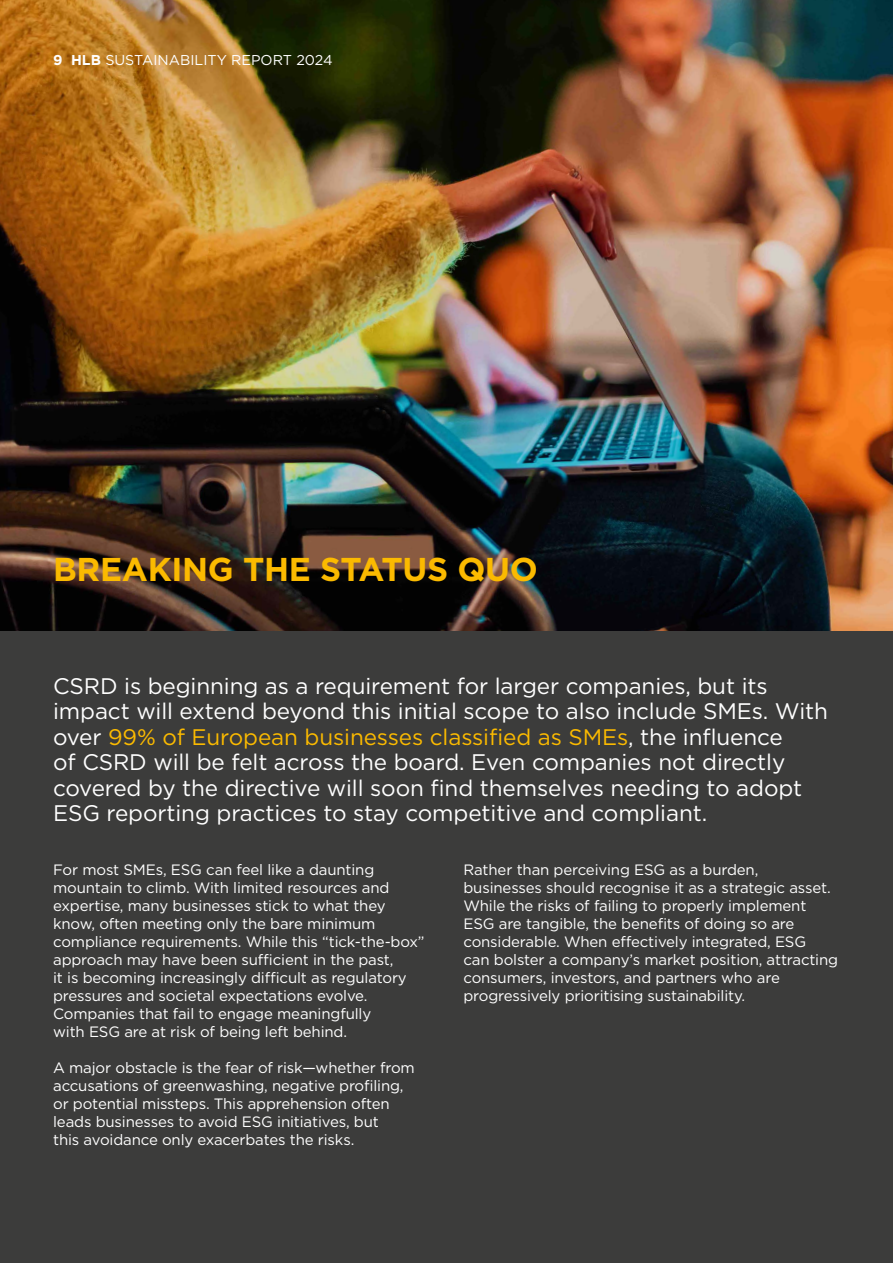
<style>
.page{position:relative;width:893px;height:1263px;background:#fff}
.page>*{position:absolute;margin:0;border:0;box-sizing:border-box;transform-origin:0 0}
.t1{font:700 33px "Gotham";letter-spacing:-.01em;color:#fbba00}
.t2{font:22.5px/25.5px "Gotham";letter-spacing:-.005em;color:#fff}
.t3{font:15px/18px "Gotham";letter-spacing:-.01em;color:#fff}
.t4{font:14.25px "Gotham";color:#fff}
.s1{font-weight:700}
.s2{color:#fbba00}
</style>
<div class="page">
<img style="left:0;top:0;width:893px;height:631px">
<div style="left:0;top:631px;width:893px;height:632px;background:#3c3c3b"></div>
<p class="t4" style="left:53px;top:50px;width:281px"><span class="s1">9 HLB</span> SUSTAINABILITY REPORT 2024</p>
<h1 class="t1" style="left:53px;top:548px;width:486px">BREAKING THE STATUS QUO</h1>
<p class="t2" style="left:53px;top:673px;width:776px">CSRD is beginning as a requirement for larger companies, but its impact will extend beyond this initial scope to also include SMEs. With over <span class="s2">99% of European businesses classified as SMEs</span>, the influence<br>of CSRD will be felt across the board. Even companies not directly covered by the directive will soon find themselves needing to adopt ESG reporting practices to stay competitive and compliant.</p>
<p class="t3" style="left:53px;top:861px;width:373px">For most SMEs, ESG can feel like a daunting mountain to climb. With limited resources and expertise, many businesses stick to what they know, often meeting only the bare minimum compliance requirements. While this “tick-the-box” approach may have been sufficient in the past,<br>it is becoming increasingly difficult as regulatory pressures and societal expectations evolve.<br>Companies that fail to engage meaningfully<br>with ESG are at risk of being left behind.</p>
<p class="t3" style="left:53px;top:1059px;width:363px">A major obstacle is the fear of risk—whether from accusations of greenwashing, negative profiling, or potential missteps. This apprehension often leads businesses to avoid ESG initiatives, but<br>this avoidance only exacerbates the risks.</p>
<p class="t3" style="left:463px;top:861px;width:376px">Rather than perceiving ESG as a burden, businesses should recognise it as a strategic asset.<br>While the risks of failing to properly implement ESG are tangible, the benefits of doing so are considerable. When effectively integrated, ESG<br>can bolster a company’s market position, attracting consumers, investors, and partners who are progressively prioritising sustainability.</p>
</div>
